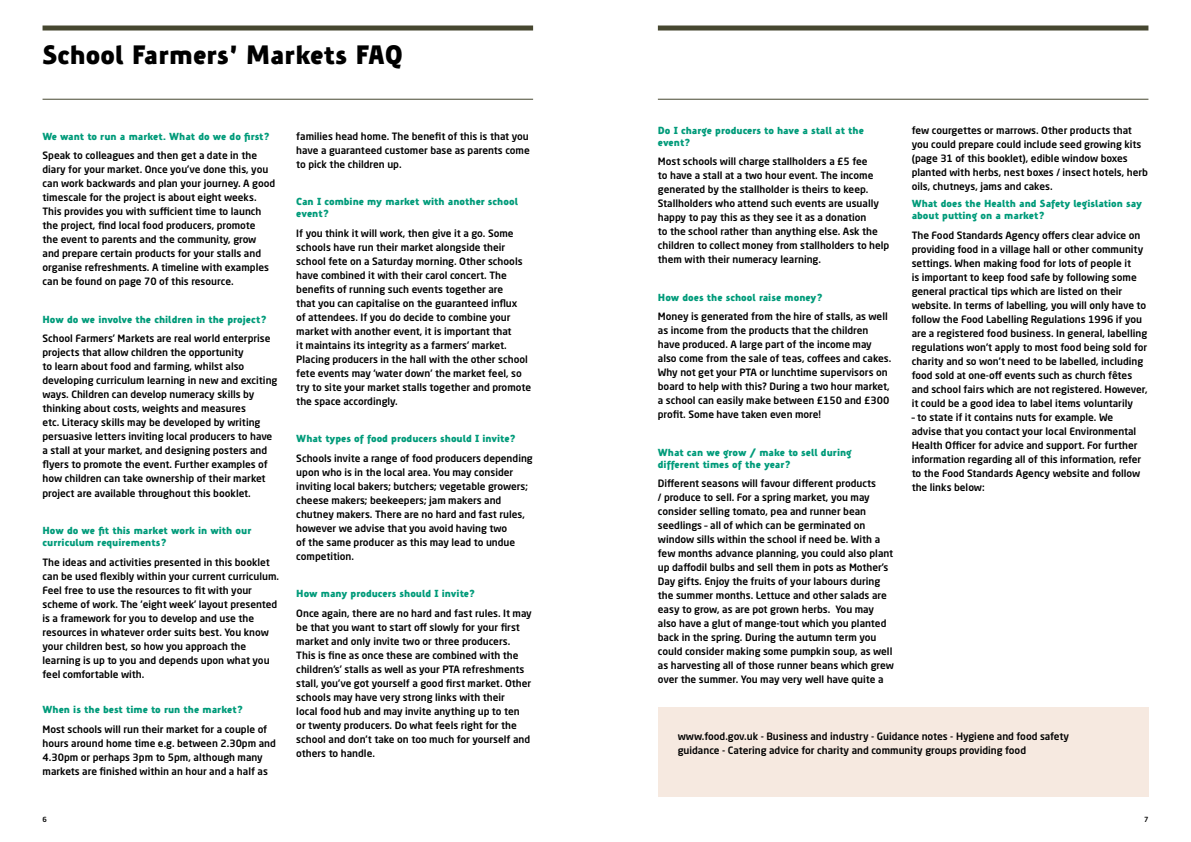
<style>
.page{position:relative;width:1191px;height:842px;background:#fff}
.page>*{position:absolute;margin:0;border:0;box-sizing:border-box;transform-origin:0 0}
.t1{font:900 26px "Precious Sans";color:#000}
.t2{font:500 10px/14px "Neo Sans Std";color:#000}
.t3{font:900 10px/12px "Precious Sans";color:#009b7a}
.t4{font:500 7px "Neo Sans Std";color:#000}
</style>
<div class="page">
<div style="left:658px;top:26px;width:490px;height:5px;background:#464730"></div>
<hr style="left:658px;top:99px;width:490px;height:1px;background:#464730">
<div style="left:43px;top:26px;width:490px;height:5px;background:#464730"></div>
<hr style="left:43px;top:99px;width:490px;height:1px;background:#464730">
<div style="left:658px;top:707px;width:490px;height:90px;background:#f6e9e0"></div>
<h1 class="t1" style="left:43px;top:36px;width:362px">School Farmers’ Markets FAQ</h1>
<p class="t3" style="left:43px;top:130px;width:229px">We want to run a market. What do we do first?</p>
<p class="t2" style="left:43px;top:149px;width:234px">Speak to colleagues and then get a date in the diary for your market. Once you’ve done this, you can work backwards and plan your journey. A good timescale for the project is about eight weeks.<br>This provides you with sufficient time to launch the project, find local food producers, promote<br>the event to parents and the community, grow and prepare certain products for your stalls and organise refreshments. A timeline with examples can be found on page 70 of this resource.</p>
<p class="t3" style="left:43px;top:313px;width:226px">How do we involve the children in the project?</p>
<p class="t2" style="left:43px;top:332px;width:236px">School Farmers’ Markets are real world enterprise projects that allow children the opportunity<br>to learn about food and farming, whilst also developing curriculum learning in new and exciting ways. Children can develop numeracy skills by thinking about costs, weights and measures<br>etc. Literacy skills may be developed by writing persuasive letters inviting local producers to have a stall at your market, and designing posters and flyers to promote the event. Further examples of how children can take ownership of their market project are available throughout this booklet.</p>
<p class="t3" style="left:43px;top:524px;width:210px">How do we fit this market work in with our curriculum requirements?</p>
<p class="t2" style="left:43px;top:555px;width:238px">The ideas and activities presented in this booklet can be used flexibly within your current curriculum.<br>Feel free to use the resources to fit with your scheme of work. The ‘eight week’ layout presented is a framework for you to develop and use the resources in whatever order suits best. You know your children best, so how you approach the learning is up to you and depends upon what you feel comfortable with.</p>
<p class="t3" style="left:43px;top:703px;width:202px">When is the best time to run the market?</p>
<p class="t2" style="left:43px;top:722px;width:235px">Most schools will run their market for a couple of hours around home time e.g. between 2.30pm and 4.30pm or perhaps 3pm to 5pm, although many markets are finished within an hour and a half as</p>
<p class="t2" style="left:296px;top:129px;width:235px;text-align:justify">families head home. The benefit of this is that you have a guaranteed customer base as parents come to pick the children up.</p>
<p class="t3" style="left:296px;top:196px;width:223px">Can I combine my market with another school event?</p>
<p class="t2" style="left:296px;top:226px;width:236px">If you think it will work, then give it a go. Some schools have run their market alongside their school fete on a Saturday morning. Other schools have combined it with their carol concert. The benefits of running such events together are<br>that you can capitalise on the guaranteed influx<br>of attendees. If you do decide to combine your market with another event, it is important that<br>it maintains its integrity as a farmers’ market.<br>Placing producers in the hall with the other school fete events may ‘water down’ the market feel, so try to site your market stalls together and promote the space accordingly.</p>
<p class="t3" style="left:296px;top:433px;width:221px">What types of food producers should I invite?</p>
<p class="t2" style="left:296px;top:451px;width:238px">Schools invite a range of food producers depending upon who is in the local area. You may consider inviting local bakers; butchers; vegetable growers; cheese makers; beekeepers; jam makers and chutney makers. There are no hard and fast rules, however we advise that you avoid having two<br>of the same producer as this may lead to undue competition.</p>
<p class="t3" style="left:296px;top:588px;width:181px">How many producers should I invite?</p>
<p class="t2" style="left:296px;top:606px;width:237px">Once again, there are no hard and fast rules. It may be that you want to start off slowly for your first market and only invite two or three producers.<br>This is fine as once these are combined with the children’s’ stalls as well as your PTA refreshments stall, you’ve got yourself a good first market. Other schools may have very strong links with their<br>local food hub and may invite anything up to ten<br>or twenty producers. Do what feels right for the school and don’t take on too much for yourself and others to handle.</p>
<p class="t3" style="left:658px;top:124px;width:207px">Do I charge producers to have a stall at the event?</p>
<p class="t2" style="left:658px;top:154px;width:233px">Most schools will charge stallholders a £5 fee<br>to have a stall at a two hour event. The income generated by the stallholder is theirs to keep.<br>Stallholders who attend such events are usually happy to pay this as they see it as a donation<br>to the school rather than anything else. Ask the children to collect money from stallholders to help them with their numeracy learning.</p>
<p class="t3" style="left:658px;top:291px;width:167px">How does the school raise money?</p>
<p class="t2" style="left:658px;top:309px;width:235px">Money is generated from the hire of stalls, as well as income from the products that the children have produced. A large part of the income may also come from the sale of teas, coffees and cakes.<br>Why not get your PTA or lunchtime supervisors on board to help with this? During a two hour market, a school can easily make between £150 and £300 profit. Some have taken even more!</p>
<p class="t3" style="left:658px;top:446px;width:195px">What can we grow / make to sell during different times of the year?</p>
<p class="t2" style="left:658px;top:476px;width:238px">Different seasons will favour different products<br>/ produce to sell. For a spring market, you may consider selling tomato, pea and runner bean seedlings – all of which can be germinated on window sills within the school if need be. With a few months advance planning, you could also plant up daffodil bulbs and sell them in pots as Mother’s Day gifts. Enjoy the fruits of your labours during the summer months. Lettuce and other salads are easy to grow, as are pot grown herbs. You may also have a glut of mange-tout which you planted back in the spring. During the autumn term you could consider making some pumpkin soup, as well as harvesting all of those runner beans which grew over the summer. You may very well have quite a</p>
<p class="t2" style="left:911px;top:123px;width:238px">few courgettes or marrows. Other products that you could prepare could include seed growing kits (page 31 of this booklet), edible window boxes planted with herbs, nest boxes / insect hotels, herb oils, chutneys, jams and cakes.</p>
<p class="t3" style="left:911px;top:198px;width:232px">What does the Health and Safety legislation say about putting on a market?</p>
<p class="t2" style="left:911px;top:228px;width:238px">The Food Standards Agency offers clear advice on providing food in a village hall or other community settings. When making food for lots of people it<br>is important to keep food safe by following some general practical tips which are listed on their website. In terms of labelling, you will only have to follow the Food Labelling Regulations 1996 if you are a registered food business. In general, labelling regulations won’t apply to most food being sold for charity and so won’t need to be labelled, including food sold at one-off events such as church fêtes and school fairs which are not registered. However, it could be a good idea to label items voluntarily</p>
<p class="t2" style="left:911px;top:410px;width:231px">– to state if it contains nuts for example. We advise that you contact your local Environmental Health Officer for advice and support. For further information regarding all of this information, refer to the Food Standards Agency website and follow the links below:</p>
<p class="t2" style="left:677px;top:729px;width:393px">www.food.gov.uk - Business and industry - Guidance notes - Hygiene and food safety guidance - Catering advice for charity and community groups providing food</p>
<p class="t4" style="left:43px;top:815px;width:6px">6</p>
<p class="t4" style="left:1144px;top:815px;width:6px">7</p>
</div>
